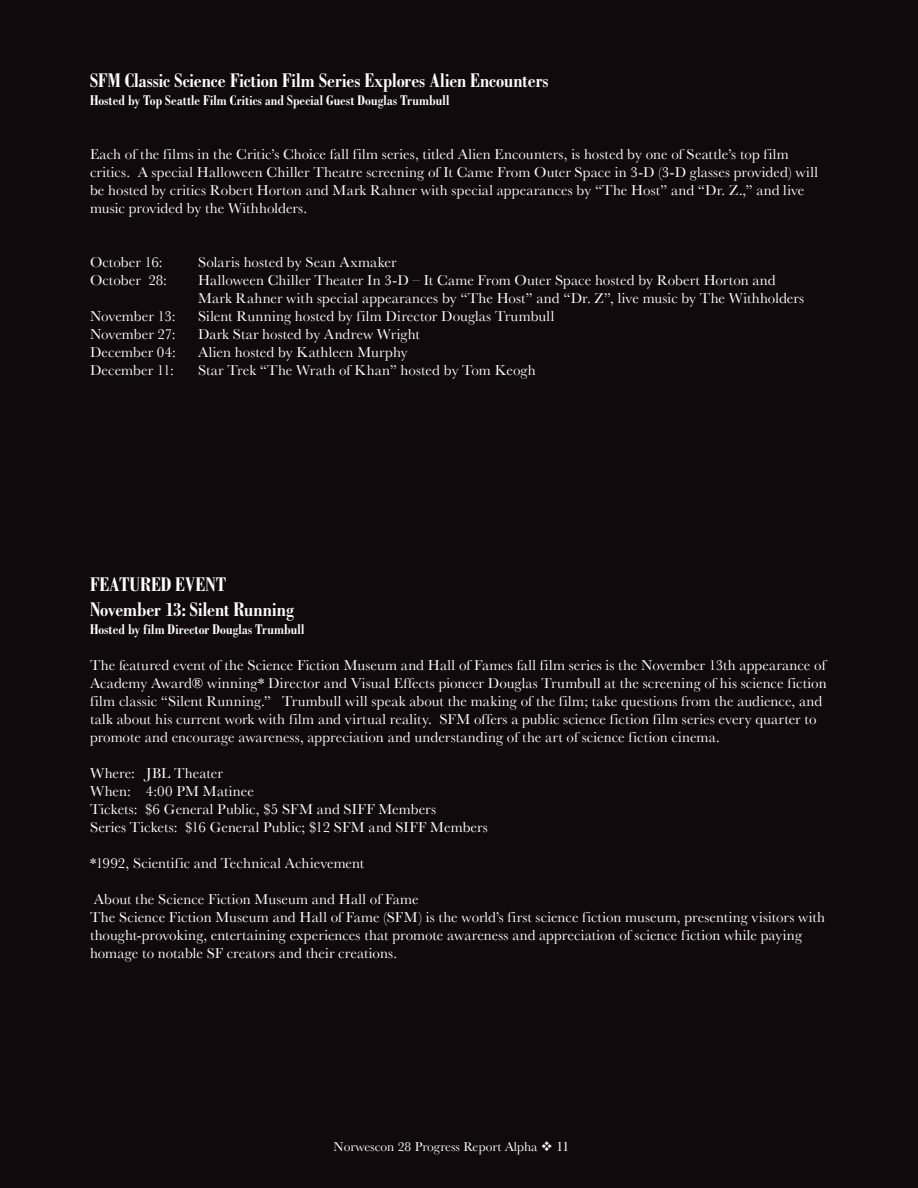
<style>
.page{position:relative;width:918px;height:1188px;background:#110a0c}
.page>*{position:absolute;margin:0;border:0;box-sizing:border-box;transform-origin:0 0}
.white_heading1{font:700 condensed 21px "Bodoni Std";color:#fff}
.white_body_text{font:15px/18px "Baskerville";letter-spacing:.005em;color:#fff}
.white_heading4{font:700 condensed 15px "Bodoni Std";letter-spacing:.005em;color:#fff}
.t1{font:13.5px "Baskerville";color:#fff}
.s1{font-family:"Times"}
</style>
<div class="page">
<p class="white_heading1" style="left:90px;top:68px;width:460px">SFM Classic Science Fiction Film Series Explores Alien Encounters</p>
<p class="white_heading4" style="left:90px;top:92px;width:361px">Hosted by Top Seattle Film Critics and Special Guest Douglas Trumbull</p>
<p class="white_body_text" style="left:90px;top:145px;width:730px">Each of the films in the Critic’s Choice fall film series, titled Alien Encounters, is hosted by one of Seattle’s top film critics. A special Halloween Chiller Theatre screening of It Came From Outer Space in 3-D (3-D glasses provided) will be hosted by critics Robert Horton and Mark Rahner with special appearances by “The Host” and “Dr. Z.,” and live music provided by the Withholders.</p>
<p class="white_body_text" style="left:90px;top:253px;width:74px">October 16:</p>
<p class="white_body_text" style="left:198px;top:253px;width:200px">Solaris hosted by Sean Axmaker</p>
<p class="white_body_text" style="left:90px;top:271px;width:78px">October 28:</p>
<p class="white_body_text" style="left:198px;top:271px;width:579px">Halloween Chiller Theater In 3-D – It Came From Outer Space hosted by Robert Horton and</p>
<p class="white_body_text" style="left:198px;top:289px;width:608px">Mark Rahner with special appearances by “The Host” and “Dr. Z”, live music by The Withholders</p>
<p class="white_body_text" style="left:90px;top:307px;width:87px">November 13:</p>
<p class="white_body_text" style="left:198px;top:307px;width:358px">Silent Running hosted by film Director Douglas Trumbull</p>
<p class="white_body_text" style="left:90px;top:325px;width:87px">November 27:</p>
<p class="white_body_text" style="left:198px;top:325px;width:223px">Dark Star hosted by Andrew Wright</p>
<p class="white_body_text" style="left:90px;top:343px;width:87px">December 04:</p>
<p class="white_body_text" style="left:198px;top:343px;width:211px">Alien hosted by Kathleen Murphy</p>
<p class="white_body_text" style="left:90px;top:361px;width:85px">December 11:</p>
<p class="white_body_text" style="left:198px;top:361px;width:339px">Star Trek “The Wrath of Khan” hosted by Tom Keogh</p>
<p class="white_heading1" style="left:90px;top:572px;width:138px">FEATURED EVENT</p>
<p class="white_heading1" style="left:90px;top:598px;width:206px">November 13: Silent Running</p>
<p class="white_heading4" style="left:90px;top:621px;width:216px">Hosted by film Director Douglas Trumbull</p>
<p class="white_body_text" style="left:90px;top:656px;width:738px">The featured event of the Science Fiction Museum and Hall of Fames fall film series is the November 13th appearance of Academy Award® winning* Director and Visual Effects pioneer Douglas Trumbull at the screening of his science fiction film classic “Silent Running.” Trumbull will speak about the making of the film; take questions from the audience, and talk about his current work with film and virtual reality. SFM offers a public science fiction film series every quarter to promote and encourage awareness, appreciation and understanding of the art of science fiction cinema.</p>
<p class="white_body_text" style="left:90px;top:764px;width:134px">Where: JBL Theater</p>
<p class="white_body_text" style="left:90px;top:782px;width:166px">When: 4:00 PM Matinee</p>
<p class="white_body_text" style="left:90px;top:800px;width:348px">Tickets: $6 General Public, $5 SFM and SIFF Members</p>
<p class="white_body_text" style="left:90px;top:818px;width:399px">Series Tickets: $16 General Public; $12 SFM and SIFF Members</p>
<p class="white_body_text" style="left:90px;top:854px;width:276px">*1992, Scientific and Technical Achievement</p>
<p class="white_body_text" style="left:94px;top:890px;width:327px">About the Science Fiction Museum and Hall of Fame</p>
<p class="white_body_text" style="left:90px;top:908px;width:737px">The Science Fiction Museum and Hall of Fame (SFM) is the world’s first science fiction museum, presenting visitors with thought-provoking, entertaining experiences that promote awareness and appreciation of science fiction while paying homage to notable SF creators and their creations.</p>
<p class="t1" style="left:334px;top:1139px;width:229px">Norwescon 28 Progress Report Alpha ❖ <span class="s1">11</span></p>
<p class="t1" style="left:343px;top:1139px;width:229px">Norwescon 28 Progress Report Alpha ❖ <span class="s1">11</span></p>
</div>
